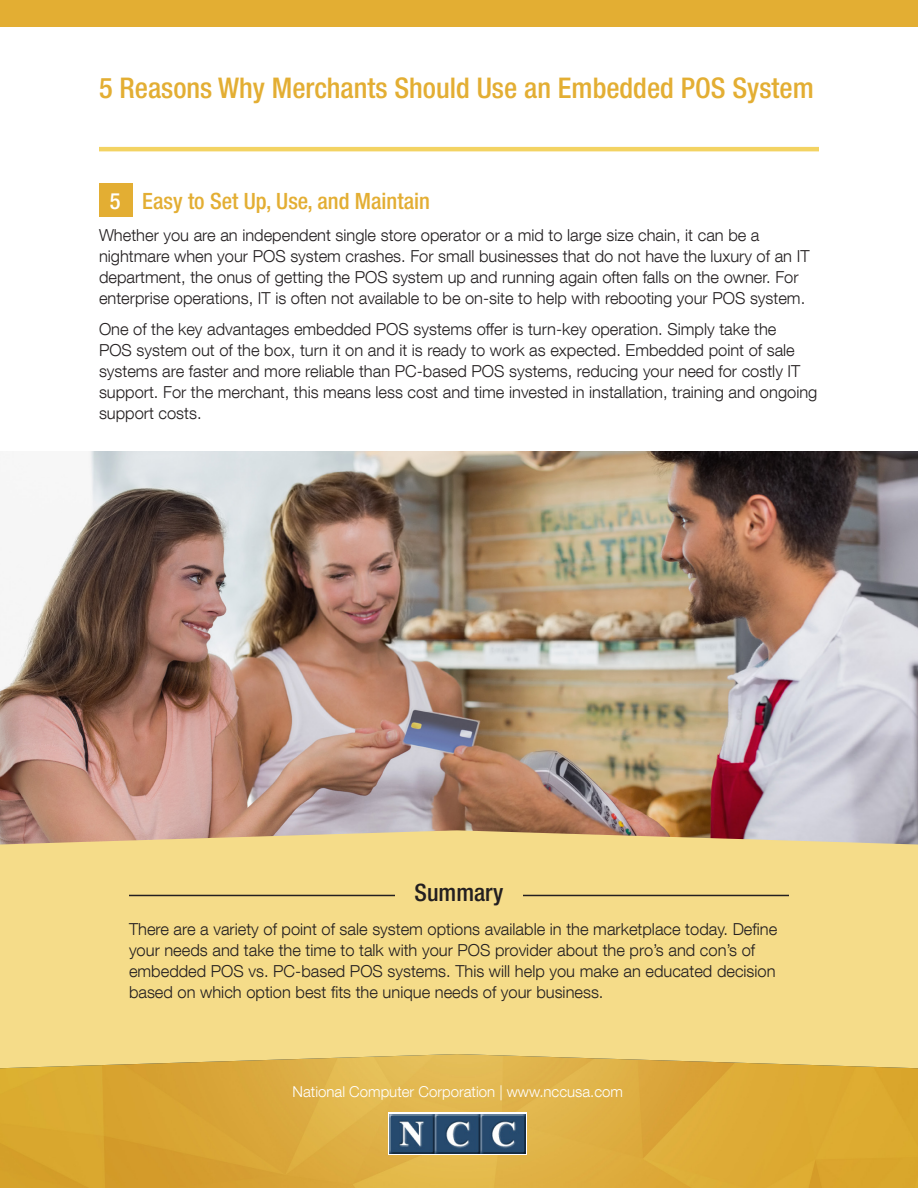
<style>
.page{position:relative;width:918px;height:1188px;background:#fff}
.page>*{position:absolute;margin:0;border:0;box-sizing:border-box;transform-origin:0 0}
.t1{font:500 condensed 28.5px "Helvetica Neue LT Com";color:#e3ae33}
.t2{font:500 condensed 24px "Helvetica Neue LT Com";color:#231f20}
.t3{font:500 condensed 22.5px "Helvetica Neue LT Com";color:#e3ae33}
.t4{font:300 16.5px/21px "Helvetica Neue LT Com";color:#231f20}
.t5{font:300 15px "Helvetica Neue LT Com";color:#fff}
.s1{color:#fff}
</style>
<div class="page">
<div style="left:99px;top:183px;width:33px;height:33px;background:#e3ae33"></div>
<img style="left:0;top:451px;width:918px;height:379px">
<div style="left:0;top:830px;width:918px;height:224px;background:#f5dc89"></div>
<hr style="left:99px;top:147px;width:720px;height:4px;background:#f3d363">
<div style="left:0;top:0;width:918px;height:27px;background:#e3ae33"></div>
<img style="left:0;top:1054px;width:918px;height:134px">
<hr style="left:129px;top:895px;width:660px;height:1px;background:#231f20">
<div style="left:395px;top:878px;width:128px;height:35px;background:#f5dc89"></div>
<svg style="left:388px;top:1113px;width:139px;height:42px"></svg>
<img style="left:390px;top:1114px;width:136px;height:39px">
<p class="t1" style="left:99px;top:71px;width:716px">5 Reasons Why Merchants Should Use an Embedded POS System</p>
<p class="t3" style="left:110px;top:188px;width:322px"><span class="s1">5</span> Easy to Set Up, Use, and Maintain</p>
<p class="t4" style="left:99px;top:224px;width:712px">Whether you are an independent single store operator or a mid to large size chain, it can be a nightmare when your POS system crashes. For small businesses that do not have the luxury of an IT department, the onus of getting the POS system up and running again often falls on the owner. For enterprise operations, IT is often not available to be on-site to help with rebooting your POS system.</p>
<p class="t4" style="left:99px;top:318px;width:720px">One of the key advantages embedded POS systems offer is turn-key operation. Simply take the<br>POS system out of the box, turn it on and it is ready to work as expected. Embedded point of sale systems are faster and more reliable than PC-based POS systems, reducing your need for costly IT support. For the merchant, this means less cost and time invested in installation, training and ongoing support costs.</p>
<p class="t2" style="left:415px;top:878px;width:90px">Summary</p>
<p class="t4" style="left:129px;top:918px;width:650px">There are a variety of point of sale system options available in the marketplace today. Define your needs and take the time to talk with your POS provider about the pro’s and con’s of embedded POS vs. PC-based POS systems. This will help you make an educated decision based on which option best fits the unique needs of your business.</p>
<p class="t5" style="left:293px;top:1082px;width:332px">National Computer Corporation | www.nccusa.com</p>
</div>
